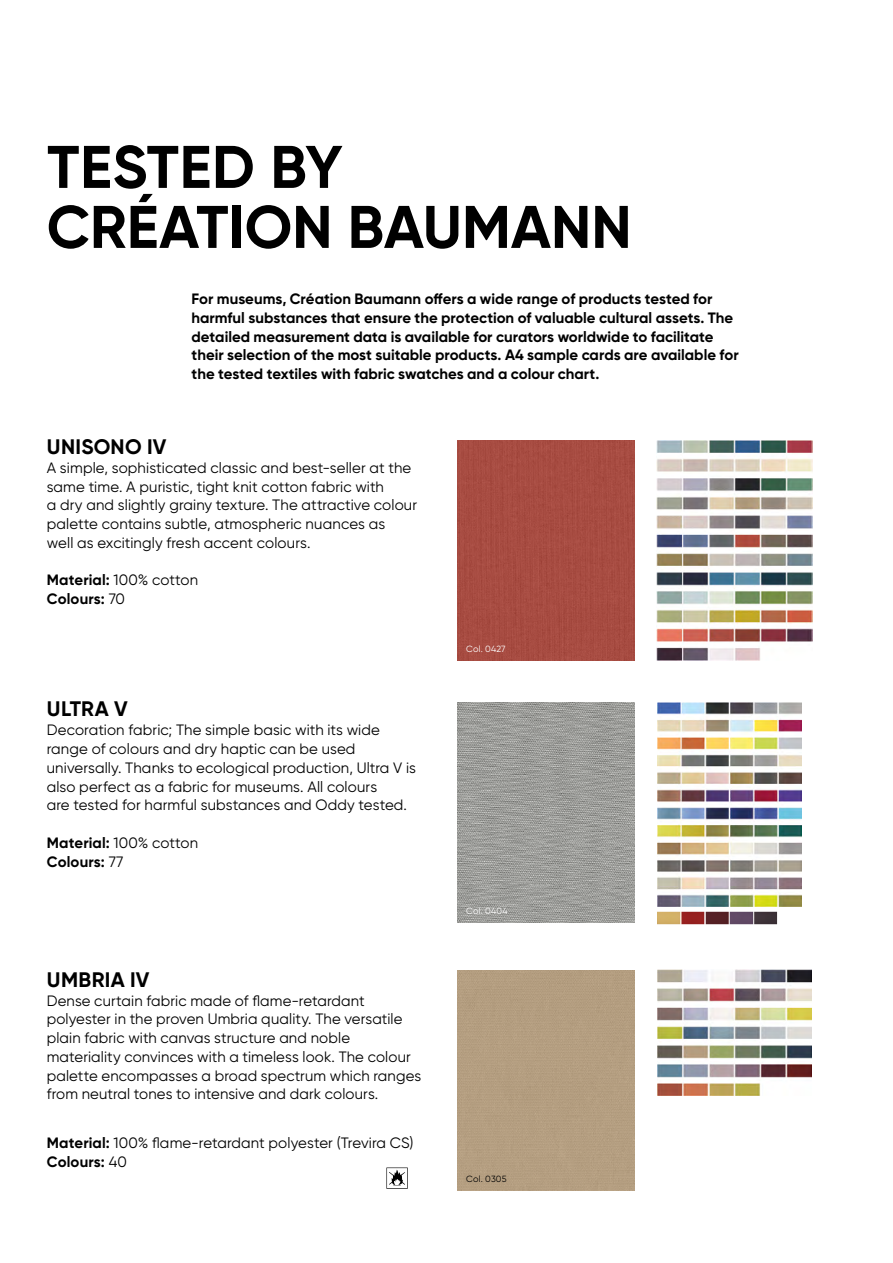
<style>
.page{position:relative;width:893px;height:1263px;background:#fff}
.page>*{position:absolute;margin:0;border:0;box-sizing:border-box;transform-origin:0 0}
.t1{font:700 60px/60px "Gilroy";color:#000}
.t2{font:700 21px "Gilroy";letter-spacing:.015em;color:#000}
.t3{font:15px/18.8px "Gilroy";letter-spacing:.01em;color:#000}
.t4{font:700 15px/18.8px "Gilroy";color:#000}
.t5{font:9px "Gilroy";letter-spacing:.02em;color:#fff}
.t6{font:9px "Gilroy";letter-spacing:.02em;color:#000}
.s1{font-weight:400}
.s2{font-weight:700}
</style>
<div class="page">
<div style="left:458px;top:440px;width:177px;height:220px;background:#a74c42"></div>
<img style="left:656px;top:440px;width:156px;height:220px">
<img style="left:458px;top:703px;width:177px;height:220px">
<div style="left:458px;top:970px;width:177px;height:220px;background:#b49e81"></div>
<img style="left:657px;top:969px;width:155px;height:127px">
<img style="left:657px;top:702px;width:144px;height:205px">
<img style="left:658px;top:912px;width:120px;height:12px">
<svg style="left:386px;top:1167px;width:22px;height:22px"></svg>
<h1 class="t1" style="left:47px;top:137px;width:586px">TESTED BY<br>CRÉATION BAUMANN</h1>
<p class="t4" style="left:192px;top:289px;width:549px">For museums, Création Baumann offers a wide range of products tested for harmful substances that ensure the protection of valuable cultural assets. The detailed measurement data is available for curators worldwide to facilitate their selection of the most suitable products. A4 sample cards are available for the tested textiles with fabric swatches and a colour chart.</p>
<h2 class="t2" style="left:47px;top:434px;width:121px">UNISONO IV</h2>
<p class="t3" style="left:47px;top:458px;width:372px">A simple, sophisticated classic and best-seller at the same time. A puristic, tight knit cotton fabric with<br>a dry and slightly grainy texture. The attractive colour palette contains subtle, atmospheric nuances as<br>well as excitingly fresh accent colours.</p>
<p class="t4" style="left:47px;top:571px;width:153px">Material: <span class="s1">100% cotton<br></span>Colours: <span class="s1">70</span></p>
<h2 class="t2" style="left:47px;top:696px;width:82px">ULTRA V</h2>
<p class="t3" style="left:47px;top:721px;width:371px">Decoration fabric; The simple basic with its wide range of colours and dry haptic can be used universally. Thanks to ecological production, Ultra V is also perfect as a fabric for museums. All colours<br>are tested for harmful substances and Oddy tested.</p>
<p class="t4" style="left:47px;top:833px;width:153px">Material: <span class="s1">100% cotton<br></span>Colours: <span class="s1">77</span></p>
<h2 class="t2" style="left:47px;top:966px;width:104px">UMBRIA IV</h2>
<p class="t3" style="left:47px;top:991px;width:376px">Dense curtain fabric made of flame-retardant polyester in the proven Umbria quality. The versatile plain fabric with canvas structure and noble materiality convinces with a timeless look. The colour palette encompasses a broad spectrum which ranges from neutral tones to intensive and dark colours.</p>
<p class="t3" style="left:47px;top:1133px;width:368px"><span class="s2">Material:</span> 100% flame-retardant polyester (Trevira CS)<br><span class="s2">Colours:</span> 40</p>
<p class="t5" style="left:466px;top:643px;width:41px">Col. 0427</p>
<p class="t5" style="left:466px;top:906px;width:43px">Col. 0404</p>
<p class="t6" style="left:466px;top:1173px;width:42px">Col. 0305</p>
</div>
